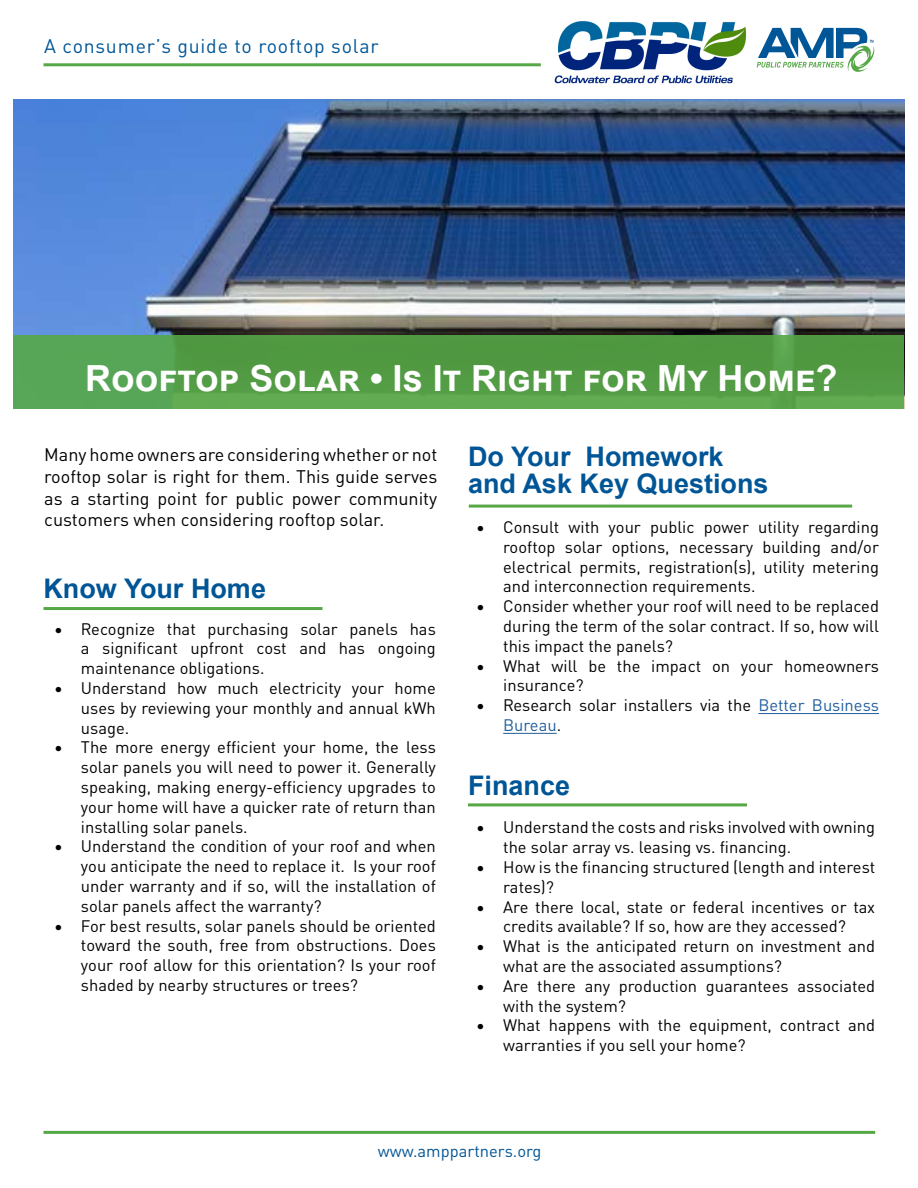
<style>
.page{position:relative;width:918px;height:1188px;background:#fff}
.page>*{position:absolute;margin:0;border:0;box-sizing:border-box;transform-origin:0 0}
.t1{font:700 36px "Arial";color:#fff}
.t2{font:700 27px/27px "Arial";color:#005596}
.t3{font:19.5px "DIN Pro";letter-spacing:.04em;color:#005596}
.t4{font:18px/21.6px "DIN Pro";color:#000;text-align:justify}
.t5{font:16.5px/19.8px "DIN Pro";color:#000;text-align:justify}
.t6{font:16.5px "DIN Pro";color:#005596}
.s1{color:#215e9e}
</style>
<div class="page">
<img style="left:14px;top:100px;width:890px;height:235px">
<hr style="left:44px;top:63px;width:497px;height:3px;background:#56a847">
<svg style="left:14px;top:335px;width:890px;height:74px;fill:#539c45"></svg>
<svg style="left:757px;top:28px;width:118px;height:44px"></svg>
<hr style="left:758px;top:713px;width:121px;height:1px;background:#215e9e">
<hr style="left:503px;top:733px;width:54px;height:1px;background:#215e9e">
<hr style="left:44px;top:607px;width:278px;height:3px;background:#56a847">
<hr style="left:468px;top:803px;width:279px;height:3px;background:#56a847">
<hr style="left:469px;top:505px;width:383px;height:3px;background:#56a847">
<hr style="left:44px;top:1131px;width:831px;height:3px;background:#56a847">
<img style="left:554px;top:21px;width:193px;height:63px">
<p class="t3" style="left:44px;top:31px;width:336px">A consumer’s guide to rooftop solar</p>
<h1 class="t1" style="left:85px;top:353px;width:754px">Rooftop Solar • Is It Right for My Home?</h1>
<p class="t4" style="left:44px;top:443px;width:395px">Many home owners are considering whether or not rooftop solar is right for them. This guide serves as a starting point for public power community customers when considering rooftop solar.</p>
<h2 class="t2" style="left:44px;top:575px;width:224px">Know Your Home</h2>
<p class="t5" style="left:81px;top:618px;width:356px;text-indent:-27px">• Recognize that purchasing solar panels has a significant upfront cost and has ongoing maintenance obligations.</p>
<p class="t5" style="left:81px;top:677px;width:356px;text-indent:-27px">• Understand how much electricity your home uses by reviewing your monthly and annual kWh usage.</p>
<p class="t5" style="left:81px;top:736px;width:356px;text-indent:-27px">• The more energy efficient your home, the less solar panels you will need to power it. Generally speaking, making energy-efficiency upgrades to your home will have a quicker rate of return than installing solar panels.</p>
<p class="t5" style="left:81px;top:835px;width:356px;text-indent:-27px">• Understand the condition of your roof and when you anticipate the need to replace it. Is your roof under warranty and if so, will the installation of solar panels affect the warranty?</p>
<p class="t5" style="left:81px;top:915px;width:356px;text-indent:-27px">• For best results, solar panels should be oriented toward the south, free from obstructions. Does your roof allow for this orientation? Is your roof shaded by nearby structures or trees?</p>
<h2 class="t2" style="left:468px;top:444px;width:302px">Do Your Homework and Ask Key Questions</h2>
<p class="t5" style="left:503px;top:516px;width:377px;text-indent:-27px">• Consult with your public power utility regarding rooftop solar options, necessary building and/or electrical permits, registration(s), utility metering and interconnection requirements.</p>
<p class="t5" style="left:503px;top:595px;width:377px;text-indent:-27px">• Consider whether your roof will need to be replaced during the term of the solar contract. If so, how will this impact the panels?</p>
<p class="t5" style="left:503px;top:655px;width:377px;text-indent:-27px">• What will be the impact on your homeowners insurance?</p>
<p class="t5" style="left:503px;top:694px;width:377px;text-indent:-27px">• Research solar installers via the <span class="s1">Better Business<br>Bureau</span>.</p>
<h2 class="t2" style="left:468px;top:772px;width:104px">Finance</h2>
<p class="t5" style="left:503px;top:816px;width:373px;text-indent:-27px">• Understand the costs and risks involved with owning the solar array vs. leasing vs. financing.</p>
<p class="t5" style="left:503px;top:856px;width:374px;text-indent:-27px">• How is the financing structured (length and interest rates)?</p>
<p class="t5" style="left:476px;top:896px;width:400px;text-align:center">• Are there local, state or federal incentives or tax credits available? If so, how are they accessed?</p>
<p class="t5" style="left:503px;top:935px;width:373px;text-indent:-27px">• What is the anticipated return on investment and what are the associated assumptions?</p>
<p class="t5" style="left:503px;top:975px;width:374px;text-indent:-27px">• Are there any production guarantees associated with the system?</p>
<p class="t5" style="left:503px;top:1014px;width:373px;text-indent:-27px">• What happens with the equipment, contract and warranties if you sell your home?</p>
<p class="t6" style="left:378px;top:1138px;width:165px">www.amppartners.org</p>
</div>
